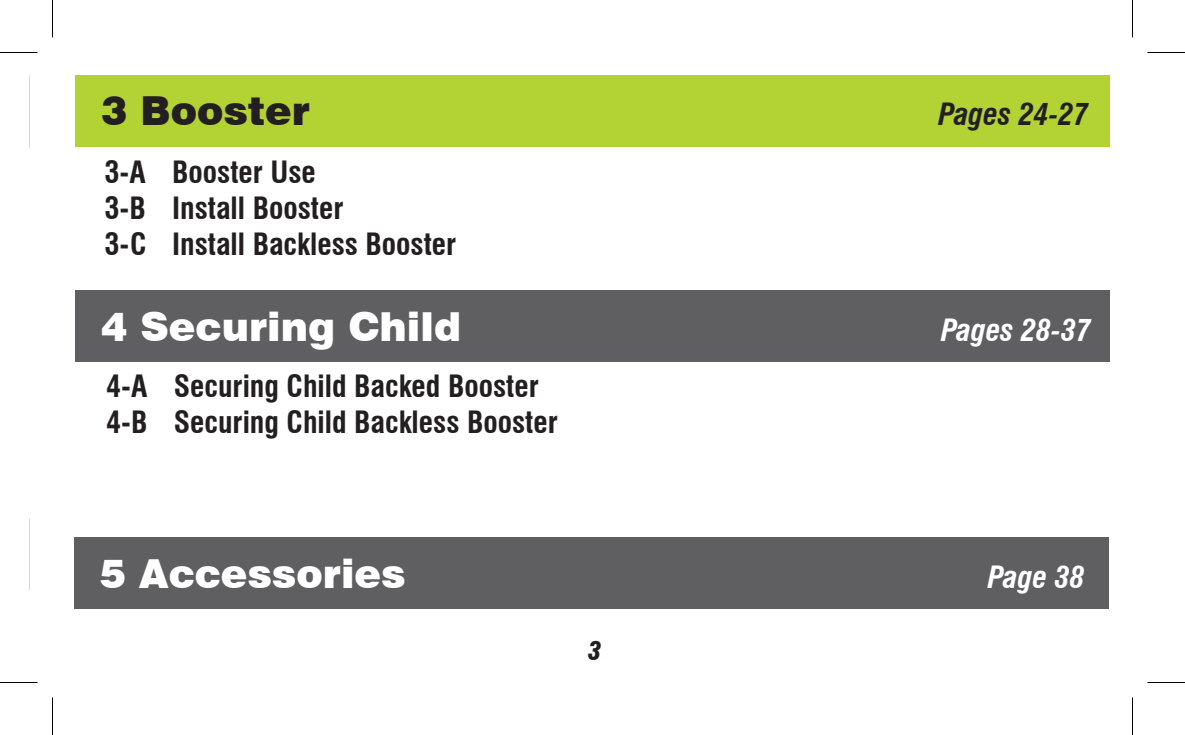
<style>
.page{position:relative;width:1185px;height:735px;background:#fff}
.page>*{position:absolute;margin:0;border:0;box-sizing:border-box;transform-origin:0 0}
.t1{font:900 40px "Swiss 721 BT";color:#fff}
.t2{font:900 40px "Swiss 721 BT";color:#231f20}
.t3{font:700 condensed 30px "Swiss 721 BT";color:#231f20}
.t4{font:italic 700 condensed 30px "Swiss 721 BT";color:#fff}
.t5{font:italic 700 condensed 30px "Swiss 721 BT";color:#231f20}
.t6{font:italic 900 condensed 25px "Swiss 721 BT";color:#231f20}
</style>
<div class="page">
<div style="left:75px;top:75px;width:1035px;height:72px;background:#b3d234"></div>
<div style="left:75px;top:290px;width:1035px;height:72px;background:#5f5f62"></div>
<div style="left:74px;top:537px;width:1035px;height:72px;background:#5f5f62"></div>
<hr style="left:0;top:52px;width:38px;height:1px;background:#000">
<hr style="left:1148px;top:52px;width:37px;height:1px;background:#000">
<hr style="left:0;top:682px;width:38px;height:1px;background:#000">
<hr style="left:1148px;top:682px;width:37px;height:1px;background:#000">
<hr style="left:52px;top:0;width:1px;height:38px;background:#000">
<hr style="left:52px;top:698px;width:1px;height:37px;background:#000">
<hr style="left:1132px;top:0;width:1px;height:38px;background:#000">
<hr style="left:1132px;top:698px;width:1px;height:37px;background:#000">
<p class="t2" style="left:101px;top:87px;width:210px">3 Booster</p>
<p class="t5" style="left:939px;top:96px;width:151px">Pages 24-27</p>
<p class="t3" style="left:105px;top:154px;width:213px">3-A Booster Use</p>
<p class="t3" style="left:105px;top:190px;width:240px">3-B Install Booster</p>
<p class="t3" style="left:105px;top:226px;width:353px">3-C Install Backless Booster</p>
<p class="t1" style="left:101px;top:302px;width:362px">4 Securing Child</p>
<p class="t4" style="left:941px;top:312px;width:151px">Pages 28-37</p>
<p class="t3" style="left:106px;top:368px;width:434px">4-A Securing Child Backed Booster</p>
<p class="t3" style="left:106px;top:404px;width:453px">4-B Securing Child Backless Booster</p>
<p class="t1" style="left:100px;top:549px;width:307px">5 Accessories</p>
<p class="t4" style="left:988px;top:559px;width:98px">Page 38</p>
<p class="t6" style="left:588px;top:636px;width:15px">3</p>
</div>
